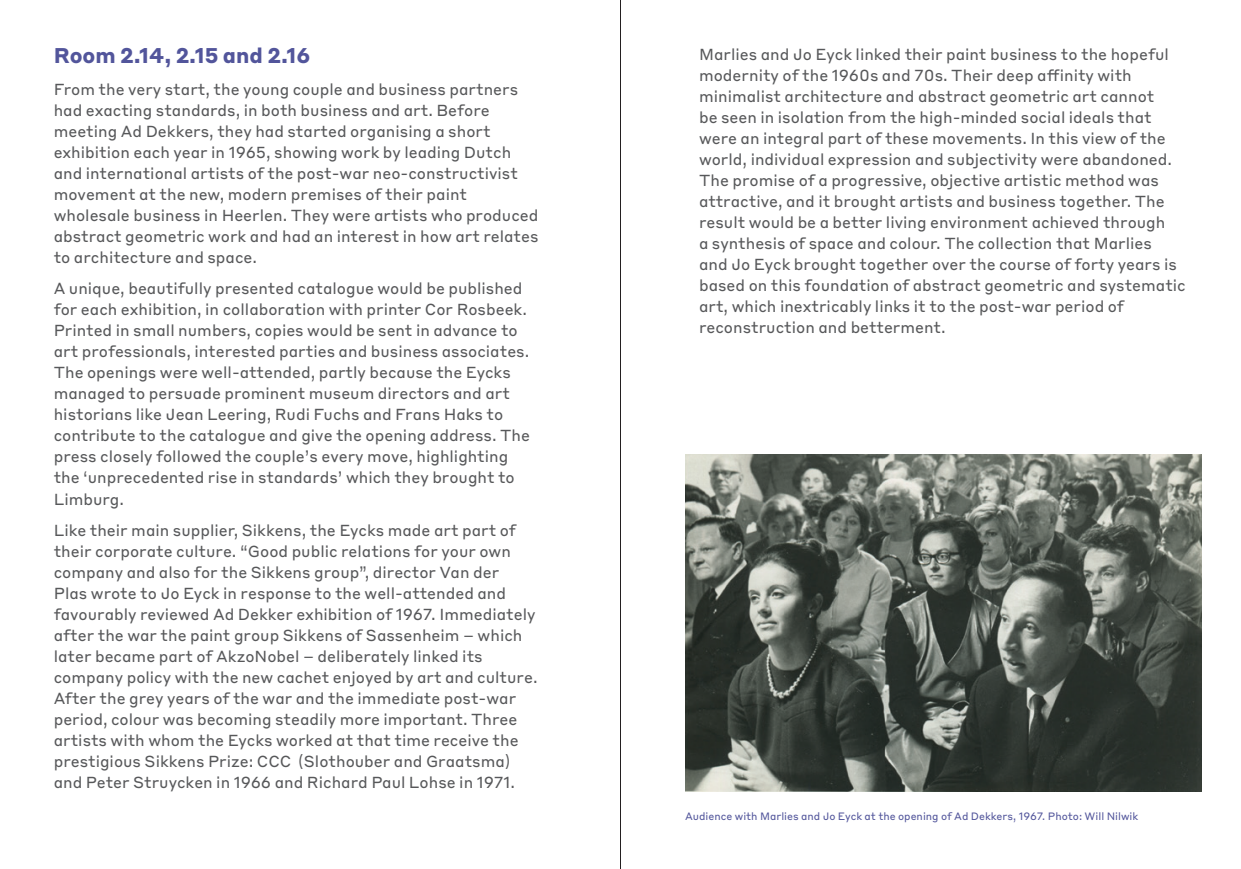
<style>
.page{position:relative;width:1241px;height:869px;background:#fff}
.page>*{position:absolute;margin:0;border:0;box-sizing:border-box;transform-origin:0 0}
.BF_BL_Body{font:700 21px "Styrene B";color:#52559b}
.BF_BL_Body-2{font:15.75px/21px "Styrene B";color:#57585a}
.BF_BL_Body_Small_Caption{font:10.5px "Styrene B";color:#52559b}
</style>
<div class="page">
<img style="left:685px;top:454px;width:515px;height:336px">
<hr style="left:620px;top:0;width:1px;height:868px;background:#231f20">
<p class="BF_BL_Body" style="left:54px;top:38px;width:258px">Room 2.14, 2.15 and 2.16</p>
<p class="BF_BL_Body-2" style="left:54px;top:77px;width:486px">From the very start, the young couple and business partners had exacting standards, in both business and art. Before meeting Ad Dekkers, they had started organising a short exhibition each year in 1965, showing work by leading Dutch and international artists of the post-war neo-constructivist movement at the new, modern premises of their paint wholesale business in Heerlen. They were artists who produced abstract geometric work and had an interest in how art relates to architecture and space.</p>
<p class="BF_BL_Body-2" style="left:54px;top:277px;width:478px">A unique, beautifully presented catalogue would be published for each exhibition, in collaboration with printer Cor Rosbeek.<br>Printed in small numbers, copies would be sent in advance to art professionals, interested parties and business associates.<br>The openings were well-attended, partly because the Eycks managed to persuade prominent museum directors and art historians like Jean Leering, Rudi Fuchs and Frans Haks to contribute to the catalogue and give the opening address. The press closely followed the couple’s every move, highlighting the ‘unprecedented rise in standards’ which they brought to Limburg.</p>
<p class="BF_BL_Body-2" style="left:54px;top:518px;width:485px">Like their main supplier, Sikkens, the Eycks made art part of their corporate culture. “Good public relations for your own company and also for the Sikkens group”, director Van der<br>Plas wrote to Jo Eyck in response to the well-attended and favourably reviewed Ad Dekker exhibition of 1967. Immediately after the war the paint group Sikkens of Sassenheim – which later became part of AkzoNobel – deliberately linked its company policy with the new cachet enjoyed by art and culture.<br>After the grey years of the war and the immediate post-war period, colour was becoming steadily more important. Three artists with whom the Eycks worked at that time receive the prestigious Sikkens Prize: CCC (Slothouber and Graatsma) and Peter Struycken in 1966 and Richard Paul Lohse in 1971.</p>
<p class="BF_BL_Body-2" style="left:699px;top:42px;width:488px">Marlies and Jo Eyck linked their paint business to the hopeful modernity of the 1960s and 70s. Their deep affinity with minimalist architecture and abstract geometric art cannot<br>be seen in isolation from the high-minded social ideals that were an integral part of these movements. In this view of the world, individual expression and subjectivity were abandoned.<br>The promise of a progressive, objective artistic method was attractive, and it brought artists and business together. The result would be a better living environment achieved through<br>a synthesis of space and colour. The collection that Marlies<br>and Jo Eyck brought together over the course of forty years is based on this foundation of abstract geometric and systematic art, which inextricably links it to the post-war period of reconstruction and betterment.</p>
<p class="BF_BL_Body_Small_Caption" style="left:685px;top:806px;width:454px">Audience with Marlies and Jo Eyck at the opening of Ad Dekkers, 1967. Photo: Will Nilwik</p>
</div>
